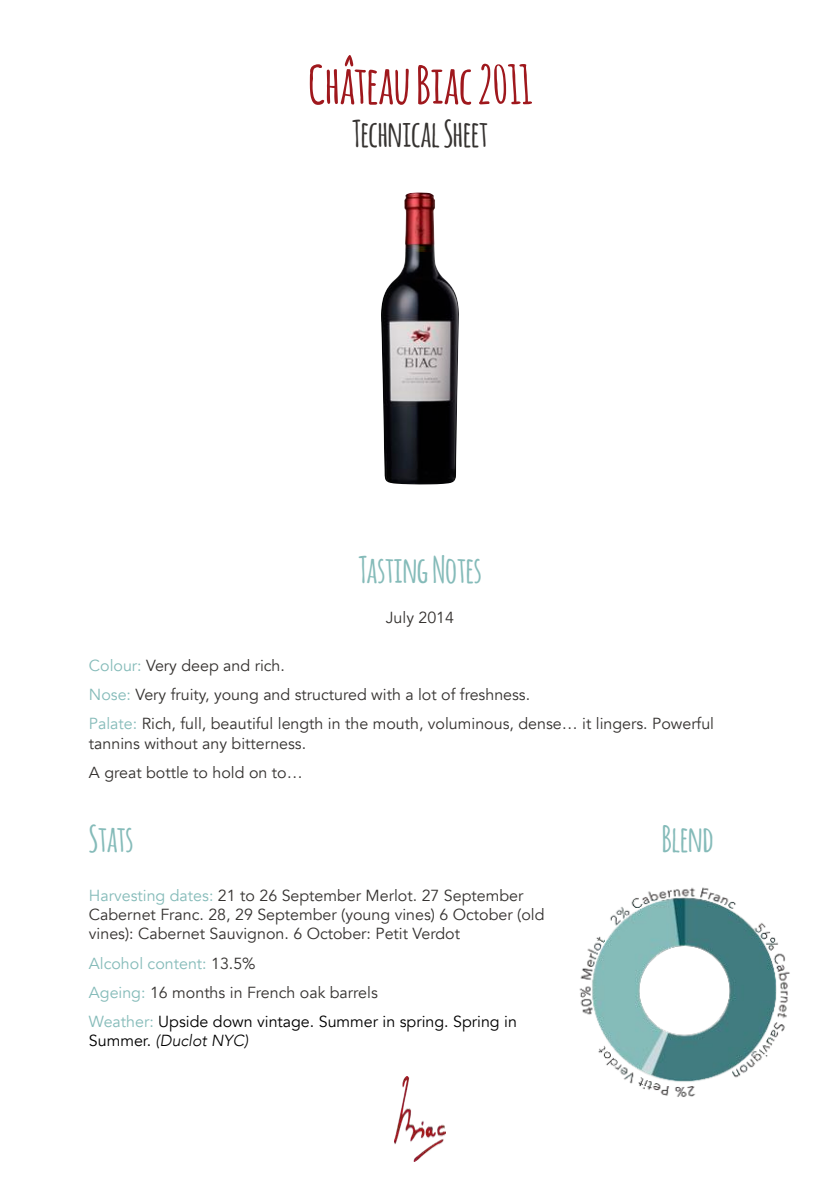
<style>
.page{position:relative;width:840px;height:1191px;background:#fff}
.page>*{position:absolute;margin:0;border:0;box-sizing:border-box;transform-origin:0 0}
.t1{font:700 52px "Amatic";color:#9f181d}
.t2{font:700 36.2px "Amatic";color:#353230}
.t3{font:700 36px "Amatic";color:#85bbb9}
.t4{font:16px/29.2px "Avenir";color:#353230}
.t5{font:16px/29.2px "Avenir";color:#000}
.t6{font:italic 300 16px "Avenir";color:#000}
.s1{color:#85bbb9}
.s2{color:#353230}
.s3{font-weight:400;font-style:normal}
</style>
<div class="page">
<img style="left:381px;top:192px;width:78px;height:292px">
<img style="left:579px;top:887px;width:211px;height:210px">
<img style="left:394px;top:1077px;width:51px;height:84px">
<h1 class="t1" style="left:308px;top:56px;width:224px">Château Biac 2011</h1>
<h2 class="t2" style="left:352px;top:114px;width:137px">Technical Sheet</h2>
<h3 class="t3" style="left:358px;top:550px;width:124px">Tasting Notes</h3>
<p class="t4" style="left:385px;top:603px;width:70px">July 2014</p>
<p class="t4" style="left:89px;top:651px;width:626px"><span class="s1">Colour:</span> Very deep and rich.<br><span class="s1">Nose:</span> Very fruity, young and structured with a lot of freshness.<br><span class="s1">Palate:</span> Rich, full, beautiful length in the mouth, voluminous, dense… it lingers. Powerful</p>
<p class="t4" style="left:89px;top:729px;width:219px">tannins without any bitterness.<br>A great bottle to hold on to…</p>
<h3 class="t3" style="left:89px;top:818px;width:46px">Stats</h3>
<p class="t4" style="left:89px;top:886px;width:457px;line-height:19.2px"><span class="s1">Harvesting dates:</span> 21 to 26 September Merlot. 27 September<br>Cabernet Franc. 28, 29 September (young vines) 6 October (old vines): Cabernet Sauvignon. 6 October: Petit Verdot</p>
<p class="t5" style="left:89px;top:949px;width:429px"><span class="s1">Alcohol content:</span> <span class="s2">13.5%<br></span><span class="s1">Ageing:</span> <span class="s2">16 months in French oak barrels<br></span><span class="s1">Weather:</span> Upside down vintage. Summer in spring. Spring in</p>
<p class="t6" style="left:89px;top:1030px;width:161px"><span class="s3">Summer.</span> (Duclot NYC)</p>
<h3 class="t3" style="left:661px;top:818px;width:53px">Blend</h3>
</div>
